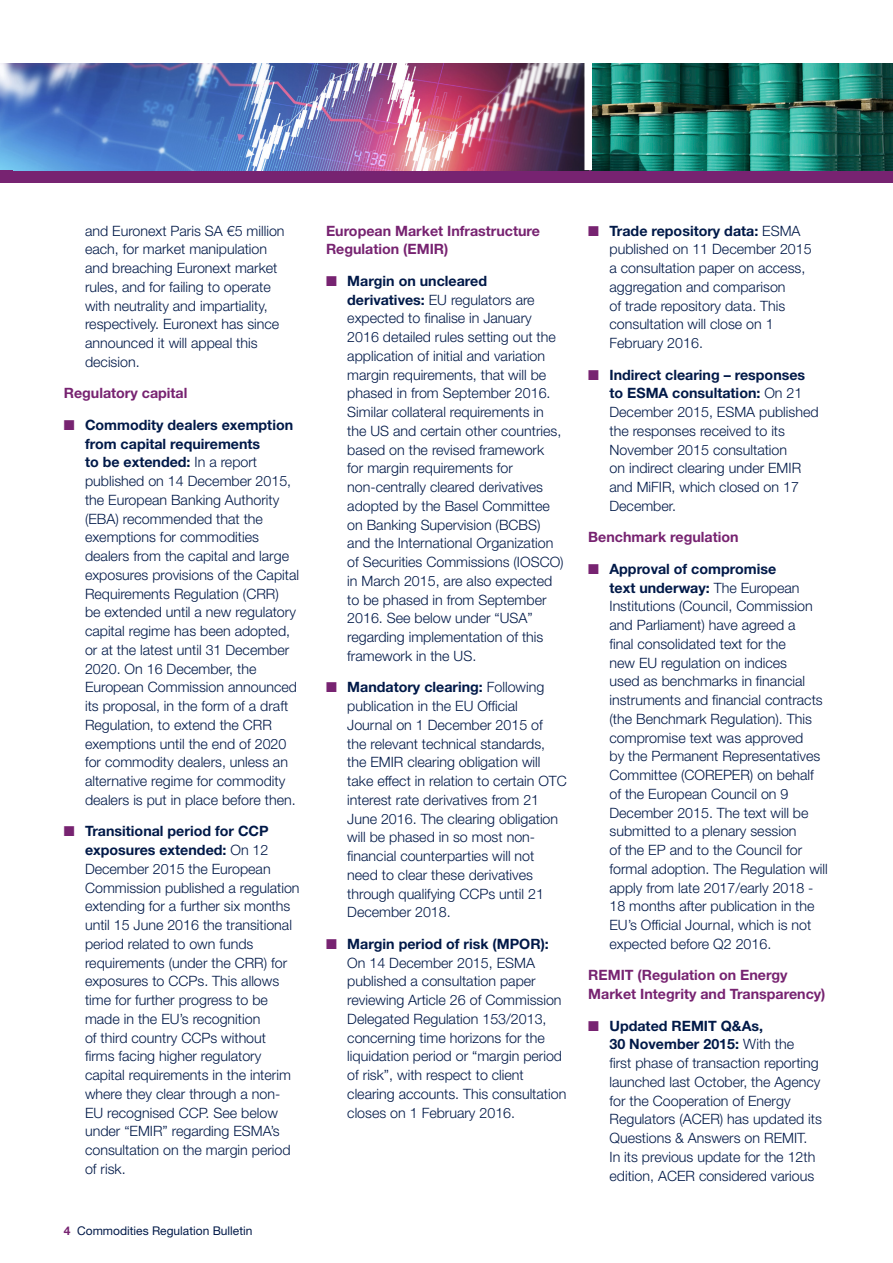
<style>
.page{position:relative;width:893px;height:1263px;background:#fff}
.page>*{position:absolute;margin:0;border:0;box-sizing:border-box;transform-origin:0 0}
.t1{font:300 14.25px/18.8px "Helvetica Neue LT Std";color:#001948}
.BULLETIN_-_Subhead_1{font:700 14.25px/18.8px "Helvetica Neue LT Std";color:#772371}
.t2{font:12px "Helvetica Neue LT Std";color:#001948}
.s1{color:#772371}
.s2{font-weight:700}
.s3{font-weight:700;color:#772371}
</style>
<div class="page">
<div style="left:0;top:170px;width:893px;height:13px;background:#772371"></div>
<img style="left:592px;top:64px;width:301px;height:106px">
<img style="left:0;top:64px;width:584px;height:106px">
<p class="t1" style="left:85px;top:221px;width:201px">and Euronext Paris SA €5 million each, for market manipulation and breaching Euronext market rules, and for failing to operate with neutrality and impartiality, respectively. Euronext has since announced it will appeal this decision.</p>
<p class="BULLETIN_-_Subhead_1" style="left:64px;top:384px;width:125px">Regulatory capital</p>
<p class="t1" style="left:85px;top:415px;width:216px;text-indent:-21px"><span class="s1">■</span> <span class="s2">Commodity dealers exemption from capital requirements<br>to be extended:</span> In a report published on 14 December 2015, the European Banking Authority (EBA) recommended that the exemptions for commodities dealers from the capital and large exposures provisions of the Capital<br>Requirements Regulation (CRR)<br>be extended until a new regulatory capital regime has been adopted, or at the latest until 31 December<br>2020. On 16 December, the<br>European Commission announced its proposal, in the form of a draft<br>Regulation, to extend the CRR exemptions until the end of 2020 for commodity dealers, unless an alternative regime for commodity dealers is put in place before then.</p>
<p class="t1" style="left:85px;top:822px;width:216px;text-indent:-21px"><span class="s1">■</span> <span class="s2">Transitional period for CCP exposures extended:</span> On 12<br>December 2015 the European<br>Commission published a regulation extending for a further six months until 15 June 2016 the transitional period related to own funds requirements (under the CRR) for exposures to CCPs. This allows time for further progress to be made in the EU’s recognition<br>of third country CCPs without<br>firms facing higher regulatory capital requirements in the interim where they clear through a non-<br>EU recognised CCP. See below under “EMIR” regarding ESMA’s consultation on the margin period of risk.</p>
<p class="t2" style="left:64px;top:1224px;width:190px"><span class="s3">4</span> Commodities Regulation Bulletin</p>
<p class="BULLETIN_-_Subhead_1" style="left:326px;top:221px;width:216px">European Market Infrastructure<br>Regulation (EMIR)</p>
<p class="t1" style="left:347px;top:271px;width:218px;text-indent:-21px"><span class="s1">■</span> <span class="s2">Margin on uncleared derivatives:</span> EU regulators are expected to finalise in January<br>2016 detailed rules setting out the application of initial and variation margin requirements, that will be phased in from September 2016.<br>Similar collateral requirements in the US and certain other countries, based on the revised framework for margin requirements for non-centrally cleared derivatives adopted by the Basel Committee on Banking Supervision (BCBS) and the International Organization of Securities Commissions (IOSCO) in March 2015, are also expected to be phased in from September<br>2016. See below under “USA” regarding implementation of this framework in the US.</p>
<p class="t1" style="left:347px;top:678px;width:221px;text-indent:-21px"><span class="s1">■</span> <span class="s2">Mandatory clearing:</span> Following publication in the EU Official<br>Journal on 1 December 2015 of<br>the relevant technical standards, the EMIR clearing obligation will take effect in relation to certain OTC interest rate derivatives from 21<br>June 2016. The clearing obligation will be phased in so most non&shy;financial counterparties will not need to clear these derivatives through qualifying CCPs until 21<br>December 2018.</p>
<p class="t1" style="left:347px;top:934px;width:221px;text-indent:-21px"><span class="s1">■</span> <span class="s2">Margin period of risk (MPOR):<br></span>On 14 December 2015, ESMA published a consultation paper reviewing Article 26 of Commission<br>Delegated Regulation 153/2013, concerning time horizons for the liquidation period or “margin period of risk”, with respect to client clearing accounts. This consultation closes on 1 February 2016.</p>
<p class="t1" style="left:609px;top:221px;width:204px;text-indent:-21px"><span class="s1">■</span> <span class="s2">Trade repository data:</span> ESMA published on 11 December 2015 a consultation paper on access, aggregation and comparison<br>of trade repository data. This consultation will close on 1<br>February 2016.</p>
<p class="t1" style="left:609px;top:365px;width:211px;text-indent:-21px"><span class="s1">■</span> <span class="s2">Indirect clearing – responses to ESMA consultation:</span> On 21<br>December 2015, ESMA published the responses received to its<br>November 2015 consultation<br>on indirect clearing under EMIR and MiFIR, which closed on 17<br>December.</p>
<p class="BULLETIN_-_Subhead_1" style="left:588px;top:528px;width:152px">Benchmark regulation</p>
<p class="t1" style="left:609px;top:559px;width:220px;text-indent:-21px"><span class="s1">■</span> <span class="s2">Approval of compromise<br>text underway:</span> The European<br>Institutions (Council, Commission and Parliament) have agreed a<br>final consolidated text for the<br>new EU regulation on indices<br>used as benchmarks in financial instruments and financial contracts (the Benchmark Regulation). This compromise text was approved<br>by the Permanent Representatives<br>Committee (COREPER) on behalf of the European Council on 9<br>December 2015. The text will be submitted to a plenary session<br>of the EP and to the Council for formal adoption. The Regulation will apply from late 2017/early 2018 -<br>18 months after publication in the<br>EU’s Official Journal, which is not expected before Q2 2016.</p>
<p class="BULLETIN_-_Subhead_1" style="left:588px;top:966px;width:239px">REMIT (Regulation on Energy<br>Market Integrity and Transparency)</p>
<p class="t1" style="left:609px;top:1016px;width:214px;text-indent:-21px"><span class="s1">■</span> <span class="s2">Updated REMIT Q&amp;As,<br>30 November 2015:</span> With the<br>first phase of transaction reporting launched last October, the Agency for the Cooperation of Energy<br>Regulators (ACER) has updated its<br>Questions &amp; Answers on REMIT.<br>In its previous update for the 12th edition, ACER considered various</p>
</div>
